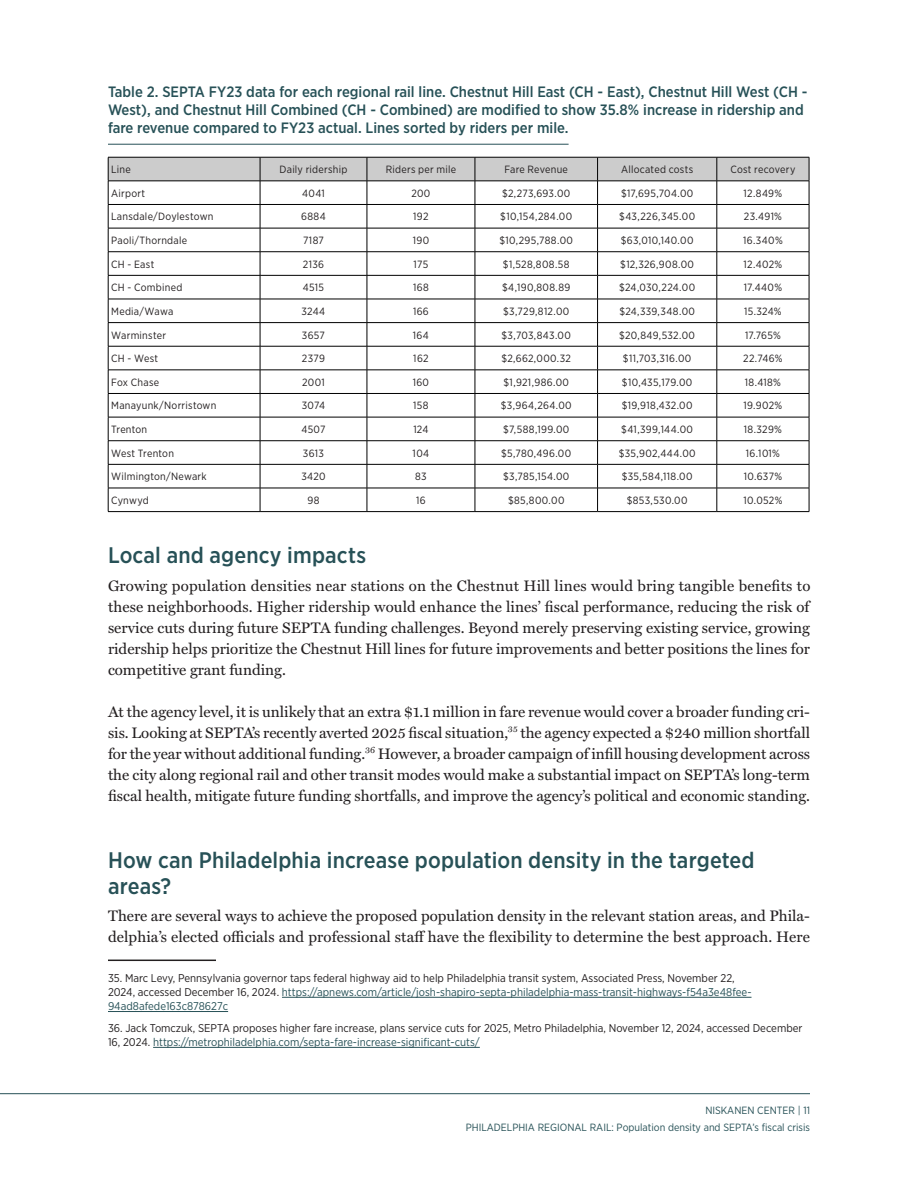
<style>
.page{position:relative;width:918px;height:1188px;background:#fff}
.page>*{position:absolute;margin:0;border:0;box-sizing:border-box;transform-origin:0 0}
.header1{font:500 22.5px/25.5px "Gotham Narrow";letter-spacing:.005em;color:#275157}
.bodytext{font:15.3px/21px "Miller Text";color:#231f20;text-align:justify}
.figureheader{font:500 15px/18px "Gotham Narrow";color:#275157}
.notes{font:11.25px/14.2px "Gotham Narrow";color:#231f20}
.tabeltext{font:10.5px "Gotham Narrow";letter-spacing:.025em;color:#231f20}
.t1{font:10.5px/16.5px "Gotham Narrow";color:#275157;text-align:right}
.s1{color:#275157}
</style>
<div class="page">
<hr style="left:108px;top:144px;width:461px;height:1px;background:#275157">
<svg style="left:108px;top:157px;width:702px;height:354px"></svg>
<hr style="left:108px;top:511px;width:152px;height:1px;background:#000">
<hr style="left:260px;top:511px;width:107px;height:1px;background:#000">
<hr style="left:367px;top:511px;width:108px;height:1px;background:#000">
<hr style="left:475px;top:511px;width:123px;height:1px;background:#000">
<hr style="left:598px;top:511px;width:119px;height:1px;background:#000">
<hr style="left:717px;top:511px;width:92px;height:1px;background:#000">
<hr style="left:108px;top:960px;width:108px;height:1px;background:#231f20">
<hr style="left:282px;top:997px;width:470px;height:1px;background:#275157">
<hr style="left:108px;top:1011px;width:120px;height:1px;background:#275157">
<hr style="left:153px;top:1047px;width:327px;height:1px;background:#275157">
<hr style="left:0;top:1093px;width:810px;height:1px;background:#275157">
<p class="figureheader" style="left:108px;top:83px;width:701px">Table 2. SEPTA FY23 data for each regional rail line. Chestnut Hill East (CH - East), Chestnut Hill West (CH -<br>West), and Chestnut Hill Combined (CH - Combined) are modified to show 35.8% increase in ridership and fare revenue compared to FY23 actual. Lines sorted by riders per mile.</p>
<p class="tabeltext" style="left:111px;top:163px;width:21px">Line</p>
<p class="tabeltext" style="left:280px;top:163px;width:69px">Daily ridership</p>
<p class="tabeltext" style="left:386px;top:163px;width:72px">Riders per mile</p>
<p class="tabeltext" style="left:504px;top:163px;width:65px">Fare Revenue</p>
<p class="tabeltext" style="left:621px;top:163px;width:74px">Allocated costs</p>
<p class="tabeltext" style="left:730px;top:163px;width:66px">Cost recovery</p>
<p class="tabeltext" style="left:111px;top:187px;width:36px">Airport</p>
<p class="tabeltext" style="left:302px;top:187px;width:24px">4041</p>
<p class="tabeltext" style="left:411px;top:187px;width:21px">200</p>
<p class="tabeltext" style="left:502px;top:187px;width:70px">$2,273,693.00</p>
<p class="tabeltext" style="left:621px;top:187px;width:74px">$17,695,704.00</p>
<p class="tabeltext" style="left:744px;top:187px;width:40px">12.849%</p>
<p class="tabeltext" style="left:111px;top:210px;width:104px">Lansdale/Doylestown</p>
<p class="tabeltext" style="left:301px;top:210px;width:26px">6884</p>
<p class="tabeltext" style="left:413px;top:210px;width:17px">192</p>
<p class="tabeltext" style="left:500px;top:210px;width:74px">$10,154,284.00</p>
<p class="tabeltext" style="left:619px;top:210px;width:77px">$43,226,345.00</p>
<p class="tabeltext" style="left:744px;top:210px;width:40px">23.491%</p>
<p class="tabeltext" style="left:111px;top:234px;width:77px">Paoli/Thorndale</p>
<p class="tabeltext" style="left:303px;top:234px;width:22px">7187</p>
<p class="tabeltext" style="left:413px;top:234px;width:18px">190</p>
<p class="tabeltext" style="left:499px;top:234px;width:75px">$10,295,788.00</p>
<p class="tabeltext" style="left:621px;top:234px;width:74px">$63,010,140.00</p>
<p class="tabeltext" style="left:743px;top:234px;width:41px">16.340%</p>
<p class="tabeltext" style="left:111px;top:258px;width:45px">CH - East</p>
<p class="tabeltext" style="left:303px;top:258px;width:23px">2136</p>
<p class="tabeltext" style="left:414px;top:258px;width:16px">175</p>
<p class="tabeltext" style="left:503px;top:258px;width:68px">$1,528,808.58</p>
<p class="tabeltext" style="left:620px;top:258px;width:75px">$12,326,908.00</p>
<p class="tabeltext" style="left:744px;top:258px;width:40px">12.402%</p>
<p class="tabeltext" style="left:111px;top:281px;width:73px">CH - Combined</p>
<p class="tabeltext" style="left:303px;top:281px;width:23px">4515</p>
<p class="tabeltext" style="left:413px;top:281px;width:17px">168</p>
<p class="tabeltext" style="left:502px;top:281px;width:70px">$4,190,808.89</p>
<p class="tabeltext" style="left:619px;top:281px;width:77px">$24,030,224.00</p>
<p class="tabeltext" style="left:744px;top:281px;width:40px">17.440%</p>
<p class="tabeltext" style="left:111px;top:305px;width:64px">Media/Wawa</p>
<p class="tabeltext" style="left:302px;top:305px;width:25px">3244</p>
<p class="tabeltext" style="left:413px;top:305px;width:17px">166</p>
<p class="tabeltext" style="left:503px;top:305px;width:68px">$3,729,812.00</p>
<p class="tabeltext" style="left:619px;top:305px;width:77px">$24,339,348.00</p>
<p class="tabeltext" style="left:744px;top:305px;width:39px">15.324%</p>
<p class="tabeltext" style="left:111px;top:328px;width:56px">Warminster</p>
<p class="tabeltext" style="left:302px;top:328px;width:25px">3657</p>
<p class="tabeltext" style="left:413px;top:328px;width:18px">164</p>
<p class="tabeltext" style="left:502px;top:328px;width:71px">$3,703,843.00</p>
<p class="tabeltext" style="left:619px;top:328px;width:77px">$20,849,532.00</p>
<p class="tabeltext" style="left:745px;top:328px;width:37px">17.765%</p>
<p class="tabeltext" style="left:111px;top:352px;width:49px">CH - West</p>
<p class="tabeltext" style="left:302px;top:352px;width:25px">2379</p>
<p class="tabeltext" style="left:413px;top:352px;width:17px">162</p>
<p class="tabeltext" style="left:502px;top:352px;width:71px">$2,662,000.32</p>
<p class="tabeltext" style="left:623px;top:352px;width:70px">$11,703,316.00</p>
<p class="tabeltext" style="left:743px;top:352px;width:41px">22.746%</p>
<p class="tabeltext" style="left:111px;top:376px;width:50px">Fox Chase</p>
<p class="tabeltext" style="left:302px;top:376px;width:24px">2001</p>
<p class="tabeltext" style="left:413px;top:376px;width:18px">160</p>
<p class="tabeltext" style="left:503px;top:376px;width:67px">$1,921,986.00</p>
<p class="tabeltext" style="left:622px;top:376px;width:72px">$10,435,179.00</p>
<p class="tabeltext" style="left:745px;top:376px;width:38px">18.418%</p>
<p class="tabeltext" style="left:111px;top:399px;width:107px">Manayunk/Norristown</p>
<p class="tabeltext" style="left:302px;top:399px;width:25px">3074</p>
<p class="tabeltext" style="left:413px;top:399px;width:17px">158</p>
<p class="tabeltext" style="left:501px;top:399px;width:72px">$3,964,264.00</p>
<p class="tabeltext" style="left:622px;top:399px;width:72px">$19,918,432.00</p>
<p class="tabeltext" style="left:743px;top:399px;width:40px">19.902%</p>
<p class="tabeltext" style="left:111px;top:423px;width:38px">Trenton</p>
<p class="tabeltext" style="left:302px;top:423px;width:25px">4507</p>
<p class="tabeltext" style="left:413px;top:423px;width:17px">124</p>
<p class="tabeltext" style="left:503px;top:423px;width:68px">$7,588,199.00</p>
<p class="tabeltext" style="left:621px;top:423px;width:73px">$41,399,144.00</p>
<p class="tabeltext" style="left:744px;top:423px;width:40px">18.329%</p>
<p class="tabeltext" style="left:111px;top:447px;width:64px">West Trenton</p>
<p class="tabeltext" style="left:303px;top:447px;width:23px">3613</p>
<p class="tabeltext" style="left:413px;top:447px;width:18px">104</p>
<p class="tabeltext" style="left:501px;top:447px;width:72px">$5,780,496.00</p>
<p class="tabeltext" style="left:619px;top:447px;width:79px">$35,902,444.00</p>
<p class="tabeltext" style="left:746px;top:447px;width:36px">16.101%</p>
<p class="tabeltext" style="left:111px;top:470px;width:97px">Wilmington/Newark</p>
<p class="tabeltext" style="left:301px;top:470px;width:26px">3420</p>
<p class="tabeltext" style="left:415px;top:470px;width:13px">83</p>
<p class="tabeltext" style="left:503px;top:470px;width:68px">$3,785,154.00</p>
<p class="tabeltext" style="left:622px;top:470px;width:72px">$35,584,118.00</p>
<p class="tabeltext" style="left:744px;top:470px;width:40px">10.637%</p>
<p class="tabeltext" style="left:111px;top:494px;width:39px">Cynwyd</p>
<p class="tabeltext" style="left:307px;top:494px;width:14px">98</p>
<p class="tabeltext" style="left:416px;top:494px;width:11px">16</p>
<p class="tabeltext" style="left:508px;top:494px;width:58px">$85,800.00</p>
<p class="tabeltext" style="left:627px;top:494px;width:62px">$853,530.00</p>
<p class="tabeltext" style="left:743px;top:494px;width:40px">10.052%</p>
<p class="header1" style="left:108px;top:542px;width:260px">Local and agency impacts</p>
<p class="bodytext" style="left:108px;top:575px;width:704px">Growing population densities near stations on the Chestnut Hill lines would bring tangible benefits to these neighborhoods. Higher ridership would enhance the lines’ fiscal performance, reducing the risk of service cuts during future SEPTA funding challenges. Beyond merely preserving existing service, growing ridership helps prioritize the Chestnut Hill lines for future improvements and better positions the lines for competitive grant funding.</p>
<p class="bodytext" style="left:108px;top:701px;width:704px">At the agency level, it is unlikely that an extra $1.1 million in fare revenue would cover a broader funding cri&shy;sis. Looking at SEPTA’s recently averted 2025 fiscal situation,<sup>35</sup> the agency expected a $240 million shortfall for the year without additional funding.<sup>36</sup> However, a broader campaign of infill housing development across the city along regional rail and other transit modes would make a substantial impact on SEPTA’s long-term fiscal health, mitigate future funding shortfalls, and improve the agency’s political and economic standing.</p>
<p class="header1" style="left:108px;top:847px;width:648px">How can Philadelphia increase population density in the targeted areas?</p>
<p class="bodytext" style="left:108px;top:906px;width:704px">There are several ways to achieve the proposed population density in the relevant station areas, and Phila&shy;delphia’s elected officials and professional staff have the flexibility to determine the best approach. Here</p>
<p class="notes" style="left:108px;top:971px;width:645px">35. Marc Levy, Pennsylvania governor taps federal highway aid to help Philadelphia transit system, Associated Press, November 22,<br>2024, accessed December 16, 2024. <span class="s1">https://apnews.com/article/josh-shapiro-septa-philadelphia-mass-transit-highways-f54a3e48fee-<br>94ad8afede163c878627c</span></p>
<p class="notes" style="left:108px;top:1021px;width:696px">36. Jack Tomczuk, SEPTA proposes higher fare increase, plans service cuts for 2025, Metro Philadelphia, November 12, 2024, accessed December<br>16, 2024. <span class="s1">https://metrophiladelphia.com/septa-fare-increase-significant-cuts/</span></p>
<p class="t1" style="left:466px;top:1102px;width:346px">NISKANEN CENTER | 11<br>PHILADELPHIA REGIONAL RAIL: Population density and SEPTA’s fiscal crisis</p>
</div>
